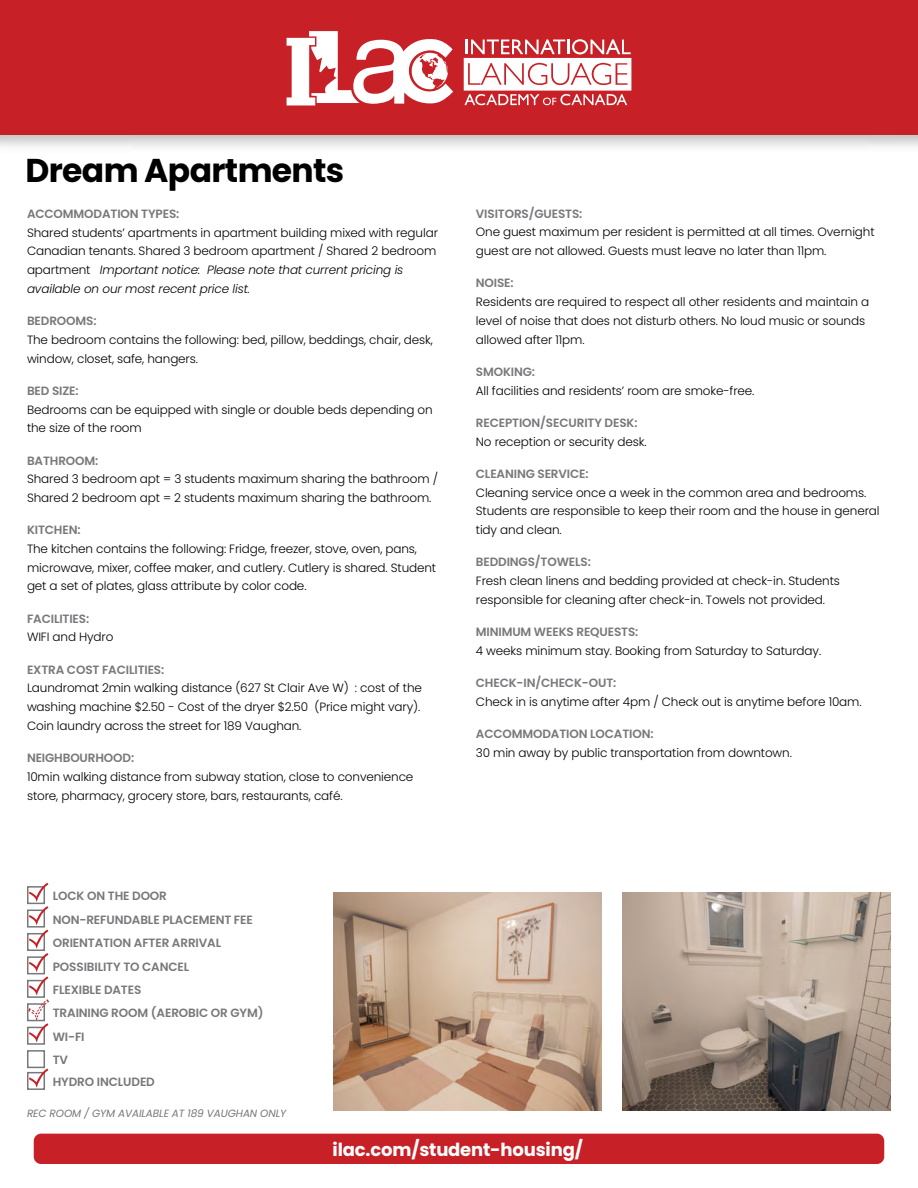
<style>
.page{position:relative;width:918px;height:1188px;background:#fff}
.page>*{position:absolute;margin:0;border:0;box-sizing:border-box;transform-origin:0 0}
.t1{font:700 33px "Poppins";letter-spacing:-.02em;color:#000}
.t2{font:700 18px "Poppins";letter-spacing:-.01em;color:#fff}
.t3{font:300 12px/18.8px "Poppins";letter-spacing:-.01em;color:#000}
.t4{font:600 12px/23.4px "Poppins";letter-spacing:-.01em;color:#77787b}
.t5{font:italic 10.5px "Poppins";letter-spacing:-.01em;color:#77787b}
.s1{font-style:italic}
</style>
<div class="page">
<div style="left:27px;top:886px;width:18px;height:18px;border:2px solid #77787b"></div>
<div style="left:27px;top:910px;width:18px;height:18px;border:2px solid #77787b"></div>
<div style="left:27px;top:933px;width:18px;height:18px;border:2px solid #77787b"></div>
<div style="left:27px;top:956px;width:18px;height:18px;border:2px solid #77787b"></div>
<div style="left:27px;top:980px;width:18px;height:18px;border:2px solid #77787b"></div>
<div style="left:27px;top:1003px;width:18px;height:18px;border:2px solid #77787b"></div>
<div style="left:27px;top:1027px;width:18px;height:18px;border:2px solid #77787b"></div>
<div style="left:27px;top:1050px;width:18px;height:18px;border:2px solid #77787b"></div>
<div style="left:27px;top:1072px;width:18px;height:18px;border:2px solid #77787b"></div>
<svg style="left:29px;top:1069px;width:19px;height:19px"></svg>
<img style="left:623px;top:892px;width:268px;height:218px">
<img style="left:333px;top:892px;width:268px;height:218px">
<div style="left:0;top:0;width:918px;height:155px;background:#000;opacity:.3"></div>
<div style="left:0;top:0;width:918px;height:135px;background:#c72127"></div>
<svg style="left:287px;top:31px;width:166px;height:74px"></svg>
<svg style="left:464px;top:39px;width:167px;height:67px"></svg>
<div style="left:34px;top:1134px;width:850px;height:30px;background:#c72127;border-radius:7px"></div>
<svg style="left:28px;top:883px;width:21px;height:159px"></svg>
<h1 class="t1" style="left:26px;top:151px;width:320px">Dream Apartments</h1>
<p class="t4" style="left:27px;top:202px;width:154px">ACCOMMODATION TYPES:</p>
<p class="t3" style="left:27px;top:223px;width:413px">Shared students’ apartments in apartment building mixed with regular Canadian tenants. Shared 3 bedroom apartment / Shared 2 bedroom apartment <span class="s1">Important notice: Please note that current pricing is available on our most recent price list.</span></p>
<p class="t4" style="left:27px;top:309px;width:71px">BEDROOMS:</p>
<p class="t3" style="left:27px;top:330px;width:408px">The bedroom contains the following: bed, pillow, beddings, chair, desk, window, closet, safe, hangers.</p>
<p class="t4" style="left:27px;top:379px;width:53px">BED SIZE:</p>
<p class="t3" style="left:27px;top:400px;width:407px">Bedrooms can be equipped with single or double beds depending on the size of the room</p>
<p class="t4" style="left:27px;top:449px;width:73px">BATHROOM:</p>
<p class="t3" style="left:27px;top:470px;width:412px">Shared 3 bedroom apt = 3 students maximum sharing the bathroom /<br>Shared 2 bedroom apt = 2 students maximum sharing the bathroom.</p>
<p class="t4" style="left:27px;top:518px;width:55px">KITCHEN:</p>
<p class="t3" style="left:27px;top:539px;width:411px">The kitchen contains the following: Fridge, freezer, stove, oven, pans, microwave, mixer, coffee maker, and cutlery. Cutlery is shared. Student get a set of plates, glass attribute by color code.</p>
<p class="t4" style="left:27px;top:607px;width:64px">FACILITIES:</p>
<p class="t3" style="left:27px;top:628px;width:88px">WIFI and Hydro</p>
<p class="t4" style="left:27px;top:658px;width:139px">EXTRA COST FACILITIES:</p>
<p class="t3" style="left:27px;top:679px;width:397px">Laundromat 2min walking distance (627 St Clair Ave W) : cost of the washing machine $2.50 - Cost of the dryer $2.50 (Price might vary).<br>Coin laundry across the street for 189 Vaughan.</p>
<p class="t4" style="left:27px;top:746px;width:109px">NEIGHBOURHOOD:</p>
<p class="t3" style="left:27px;top:767px;width:388px">10min walking distance from subway station, close to convenience store, pharmacy, grocery store, bars, restaurants, café.</p>
<p class="t4" style="left:53px;top:885px;width:212px">LOCK ON THE DOOR<br>NON-REFUNDABLE PLACEMENT FEE<br>ORIENTATION AFTER ARRIVAL<br>POSSIBILITY TO CANCEL<br>FLEXIBLE DATES<br>TRAINING ROOM (AEROBIC OR GYM)<br>WI-FI<br>TV</p>
<p class="t4" style="left:53px;top:1070px;width:104px">HYDRO INCLUDED</p>
<p class="t5" style="left:27px;top:1108px;width:261px">REC ROOM / GYM AVAILABLE AT 189 VAUGHAN ONLY</p>
<p class="t4" style="left:476px;top:202px;width:108px">VISITORS/GUESTS:</p>
<p class="t3" style="left:476px;top:223px;width:400px">One guest maximum per resident is permitted at all times. Overnight guest are not allowed. Guests must leave no later than 11pm.</p>
<p class="t4" style="left:476px;top:272px;width:39px">NOISE:</p>
<p class="t3" style="left:476px;top:293px;width:395px">Residents are required to respect all other residents and maintain a level of noise that does not disturb others. No loud music or sounds allowed after 11pm.</p>
<p class="t4" style="left:476px;top:360px;width:61px">SMOKING:</p>
<p class="t3" style="left:476px;top:381px;width:280px">All facilities and residents’ room are smoke-free.</p>
<p class="t4" style="left:476px;top:411px;width:163px">RECEPTION/SECURITY DESK:</p>
<p class="t3" style="left:476px;top:432px;width:172px">No reception or security desk.</p>
<p class="t4" style="left:476px;top:462px;width:114px">CLEANING SERVICE:</p>
<p class="t3" style="left:476px;top:483px;width:405px">Cleaning service once a week in the common area and bedrooms.<br>Students are responsible to keep their room and the house in general tidy and clean.</p>
<p class="t4" style="left:476px;top:551px;width:117px">BEDDINGS/TOWELS:</p>
<p class="t3" style="left:476px;top:572px;width:366px">Fresh clean linens and bedding provided at check-in. Students responsible for cleaning after check-in. Towels not provided.</p>
<p class="t4" style="left:476px;top:620px;width:164px">MINIMUM WEEKS REQUESTS:</p>
<p class="t3" style="left:476px;top:641px;width:347px">4 weeks minimum stay. Booking from Saturday to Saturday.</p>
<p class="t4" style="left:476px;top:671px;width:142px">CHECK-IN/CHECK-OUT:</p>
<p class="t3" style="left:476px;top:692px;width:387px">Check in is anytime after 4pm / Check out is anytime before 10am.</p>
<p class="t4" style="left:476px;top:722px;width:179px">ACCOMMODATION LOCATION:</p>
<p class="t3" style="left:476px;top:743px;width:318px">30 min away by public transportation from downtown.</p>
<h2 class="t2" style="left:333px;top:1139px;width:252px">ilac.com/student-housing/</h2>
</div>
